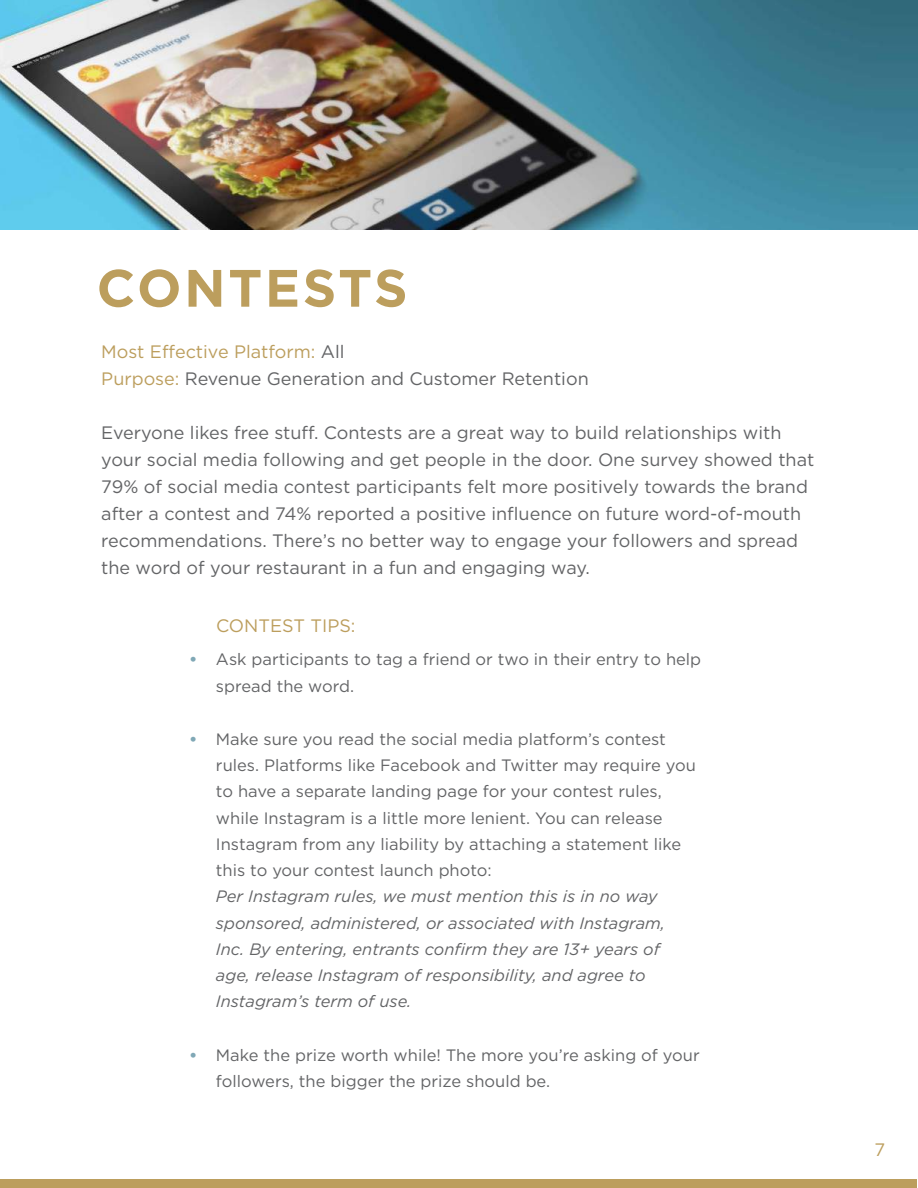
<style>
.page{position:relative;width:918px;height:1188px;background:#fff}
.page>*{position:absolute;margin:0;border:0;box-sizing:border-box;transform-origin:0 0}
.t1{font:700 52.5px "Gotham HTF";letter-spacing:.05em;color:#bc9e5d}
.t2{font:18px/27px "Gotham HTF";color:#636466}
.t3{font:18px "Gotham HTF";color:#bc9e5d}
.t4{font:16.5px/26.2px "Gotham HTF";color:#636466}
.t5{font:italic 16.5px/26.2px "Gotham HTF";color:#636466}
.s1{color:#bc9e5d}
.s2{font-weight:700;color:#80a8b6}
</style>
<div class="page">
<div style="left:1px;top:1179px;width:916px;height:9px;background:#bc9e5d"></div>
<img style="left:0;top:0;width:918px;height:229px">
<h1 class="t1" style="left:97px;top:258px;width:313px">CONTESTS</h1>
<p class="t2" style="left:101px;top:337px;width:489px"><span class="s1">Most Effective Platform:</span> All<br><span class="s1">Purpose:</span> Revenue Generation and Customer Retention</p>
<p class="t2" style="left:101px;top:418px;width:715px">Everyone likes free stuff. Contests are a great way to build relationships with your social media following and get people in the door. One survey showed that 79% of social media contest participants felt more positively towards the brand after a contest and 74% reported a positive influence on future word-of-mouth recommendations. There’s no better way to engage your followers and spread the word of your restaurant in a fun and engaging way.</p>
<p class="t3" style="left:216px;top:615px;width:141px">CONTEST TIPS:</p>
<p class="t4" style="left:216px;top:646px;width:487px;text-indent:-27px"><span class="s2">•</span> Ask participants to tag a friend or two in their entry to help spread the word.</p>
<p class="t4" style="left:216px;top:726px;width:481px;text-indent:-27px"><span class="s2">•</span> Make sure you read the social media platform’s contest rules. Platforms like Facebook and Twitter may require you to have a separate landing page for your contest rules, while Instagram is a little more lenient. You can release Instagram from any liability by attaching a statement like this to your contest launch photo:</p>
<p class="t5" style="left:216px;top:883px;width:451px">Per Instagram rules, we must mention this is in no way sponsored, administered, or associated with Instagram, Inc. By entering, entrants confirm they are 13+ years of age, release Instagram of responsibility, and agree to Instagram’s term of use.</p>
<p class="t4" style="left:216px;top:1041px;width:485px;text-indent:-27px"><span class="s2">•</span> Make the prize worth while! The more you’re asking of your followers, the bigger the prize should be.</p>
<p class="t3" style="left:875px;top:1139px;width:12px">7</p>
</div>
